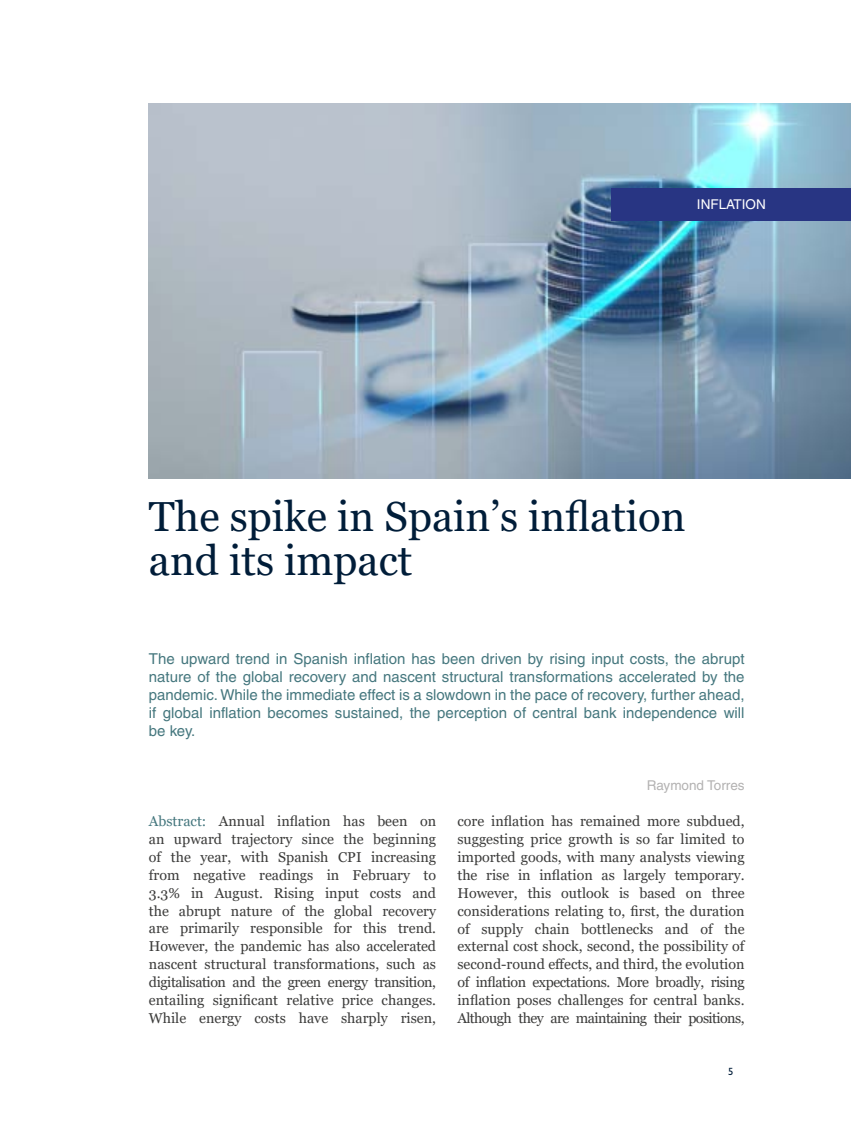
<style>
.page{position:relative;width:851px;height:1127px;background:#fff}
.page>*{position:absolute;margin:0;border:0;box-sizing:border-box;transform-origin:0 0}
.t1{font:42px/43.5px "Georgia";color:#001d39}
.t2{font:15px/18px "Helvetica";color:#45777e;text-align:justify}
.t3{font:14.25px/17.9px "Georgia";color:#3c3c3b;text-align:justify}
.t4{font:13.5px "Helvetica";color:#b3b2b2}
.t5{font:13.5px "Helvetica";color:#fff}
.t6{font:500 10.5px "Gill Sans MT Std";color:#001d39}
.s1{color:#45777e}
</style>
<div class="page">
<img style="left:149px;top:104px;width:701px;height:374px">
<div style="left:611px;top:188px;width:239px;height:33px;background:#283583"></div>
<p class="t5" style="left:696px;top:196px;width:70px">INFLATION</p>
<h1 class="t1" style="left:149px;top:496px;width:538px">The spike in Spain’s inflation and its impact</h1>
<p class="t2" style="left:149px;top:649px;width:597px">The upward trend in Spanish inflation has been driven by rising input costs, the abrupt nature of the global recovery and nascent structural transformations accelerated by the pandemic. While the immediate effect is a slowdown in the pace of recovery, further ahead, if global inflation becomes sustained, the perception of central bank independence will be key.</p>
<p class="t4" style="left:646px;top:777px;width:99px">Raymond Torres</p>
<p class="t3" style="left:149px;top:813px;width:289px"><span class="s1">Abstract:</span> Annual inflation has been on an upward trajectory since the beginning of the year, with Spanish CPI increasing from negative readings in February to 3.3% in August. Rising input costs and the abrupt nature of the global recovery are primarily responsible for this trend.<br>However, the pandemic has also accelerated nascent structural transformations, such as digitalisation and the green energy transition, entailing significant relative price changes.<br>While energy costs have sharply risen,</p>
<p class="t3" style="left:457px;top:813px;width:289px">core inflation has remained more subdued, suggesting price growth is so far limited to imported goods, with many analysts viewing the rise in inflation as largely temporary.<br>However, this outlook is based on three considerations relating to, first, the duration of supply chain bottlenecks and of the external cost shock, second, the possibility of second-round effects, and third, the evolution of inflation expectations. More broadly, rising inflation poses challenges for central banks.<br>Although they are maintaining their positions,</p>
<p class="t6" style="left:728px;top:1065px;width:7px">5</p>
</div>
